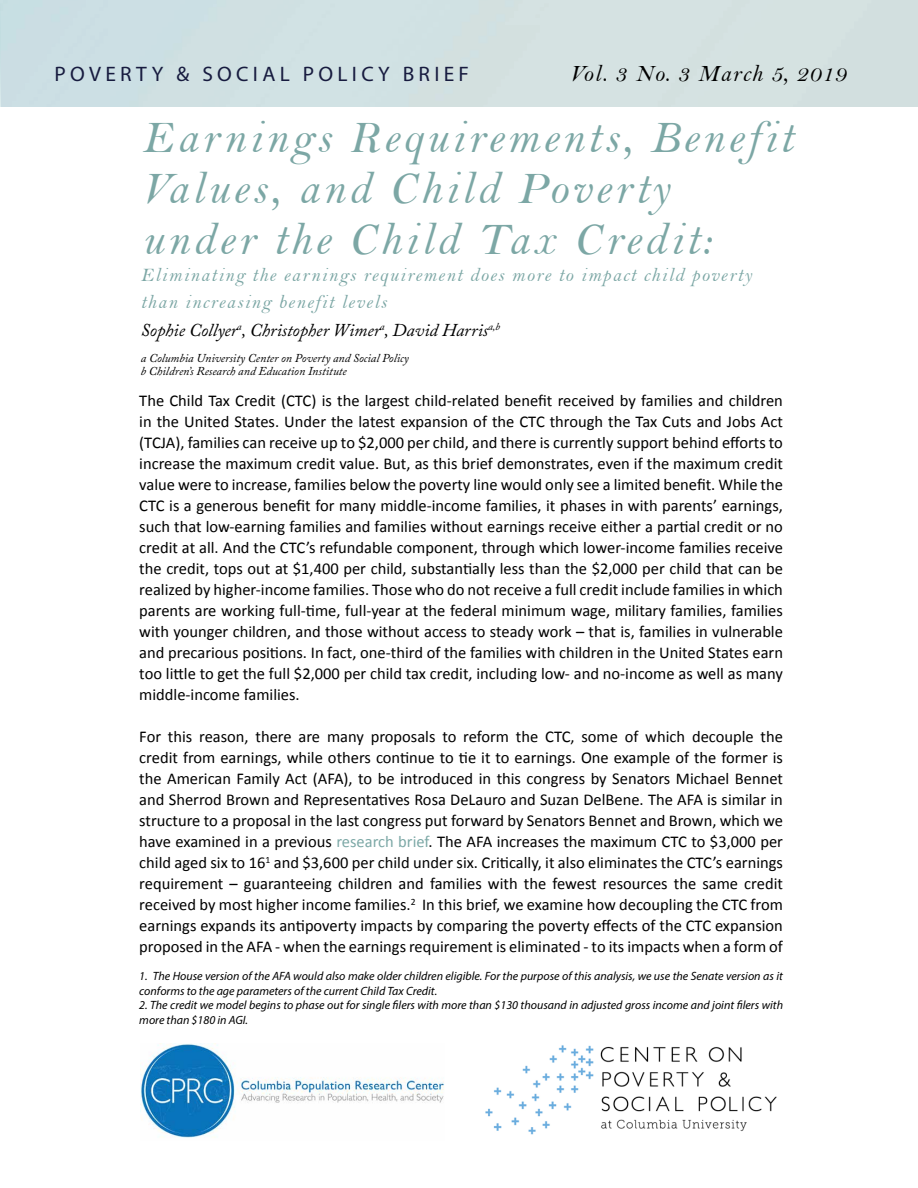
<style>
.page{position:relative;width:918px;height:1188px;background:#fff}
.page>*{position:absolute;margin:0;border:0;box-sizing:border-box;transform-origin:0 0}
.t1{font:46.5px/51px "Bell MT Italic";letter-spacing:.075em;color:#7ca7a5}
.t2{font:24px "Bell MT Italic";letter-spacing:.05em;color:#000}
.t3{font:300 21px "Petita";letter-spacing:.2em;color:#171b3f}
.t4{font:19.5px/27px "Bell MT Italic";letter-spacing:.075em;color:#7ca7a5}
.t5{font:italic 18px "Adobe Caslon Pro";color:#000}
.t6{font:16.5px/21px "Calibri";color:#000;text-align:justify}
.t7{font:italic 12px/14.4px "Myriad Pro";color:#000}
.t8{font:italic 12px/13.8px "Adobe Caslon Pro";color:#000}
.s1{color:#7ca8a6}
</style>
<div class="page">
<img style="left:485px;top:1045px;width:292px;height:90px">
<img style="left:141px;top:1043px;width:303px;height:95px">
<p class="t3" style="left:55px;top:61px;width:416px">POVERTY &amp; SOCIAL POLICY BRIEF</p>
<h2 class="t2" style="left:570px;top:59px;width:278px">Vol. 3 No. 3 March 5, 2019</h2>
<h1 class="t1" style="left:142px;top:112px;width:652px">Earnings Requirements, Benefit<br>Values, and Child Poverty under the Child Tax Credit:</h1>
<p class="t4" style="left:141px;top:261px;width:612px">Eliminating the earnings requirement does more to impact child poverty than increasing benefit levels</p>
<p class="t5" style="left:141px;top:319px;width:361px">Sophie Collyer<sup>a</sup>, Christopher Wimer<sup>a</sup>, David Harris<sup>a,b</sup></p>
<p class="t8" style="left:141px;top:351px;width:269px">a Columbia University Center on Poverty and Social Policy b Children’s Research and Education Institute</p>
<p class="t6" style="left:139px;top:390px;width:645px">The Child Tax Credit (CTC) is the largest child-related benefit received by families and children in the United States. Under the latest expansion of the CTC through the Tax Cuts and Jobs Act (TCJA), families can receive up to $2,000 per child, and there is currently support behind efforts to increase the maximum credit value. But, as this brief demonstrates, even if the maximum credit value were to increase, families below the poverty line would only see a limited benefit. While the CTC is a generous benefit for many middle-income families, it phases in with parents’ earnings, such that low-earning families and families without earnings receive either a partial credit or no credit at all. And the CTC’s refundable component, through which lower-income families receive the credit, tops out at $1,400 per child, substantially less than the $2,000 per child that can be realized by higher-income families. Those who do not receive a full credit include families in which parents are working full-time, full-year at the federal minimum wage, military families, families with younger children, and those without access to steady work – that is, families in vulnerable and precarious positions. In fact, one-third of the families with children in the United States earn too little to get the full $2,000 per child tax credit, including low- and no-income as well as many middle-income families.</p>
<p class="t6" style="left:139px;top:726px;width:645px">For this reason, there are many proposals to reform the CTC, some of which decouple the credit from earnings, while others continue to tie it to earnings. One example of the former is the American Family Act (AFA), to be introduced in this congress by Senators Michael Bennet and Sherrod Brown and Representatives Rosa DeLauro and Suzan DelBene. The AFA is similar in structure to a proposal in the last congress put forward by Senators Bennet and Brown, which we have examined in a previous <span class="s1">research brief</span>. The AFA increases the maximum CTC to $3,000 per child aged six to 16<sup>1</sup> and $3,600 per child under six. Critically, it also eliminates the CTC’s earnings requirement – guaranteeing children and families with the fewest resources the same credit received by most higher income families.<sup>2</sup> In this brief, we examine how decoupling the CTC from earnings expands its antipoverty impacts by comparing the poverty effects of the CTC expansion proposed in the AFA - when the earnings requirement is eliminated - to its impacts when a form of</p>
<p class="t7" style="left:139px;top:969px;width:645px">1. The House version of the AFA would also make older children eligible. For the purpose of this analysis, we use the Senate version as it conforms to the age parameters of the current Child Tax Credit.</p>
<p class="t7" style="left:139px;top:998px;width:645px">2. The credit we model begins to phase out for single filers with more than $130 thousand in adjusted gross income and joint filers with more than $180 in AGI.</p>
</div>
